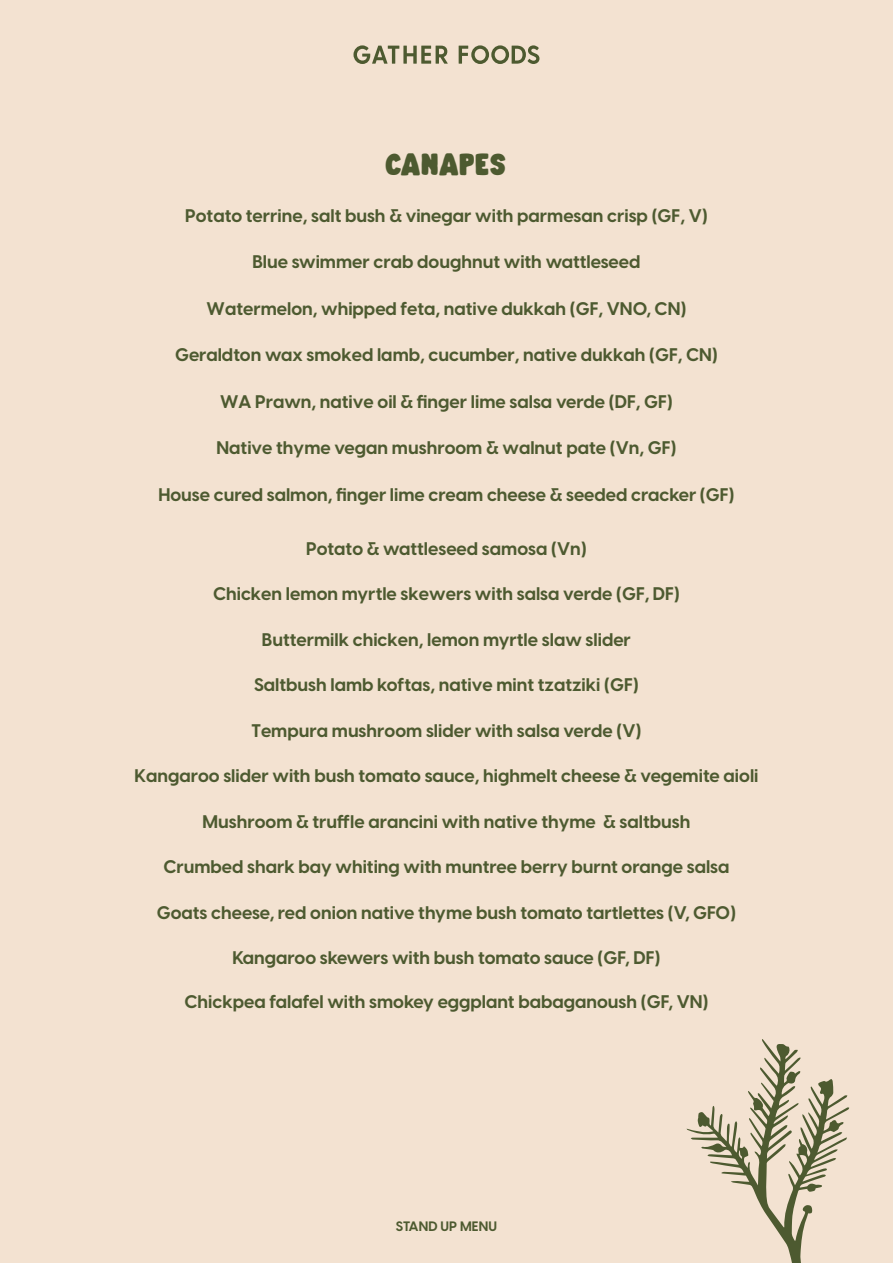
<style>
.page{position:relative;width:893px;height:1263px;background:#f3e2d1}
.page>*{position:absolute;margin:0;border:0;box-sizing:border-box;transform-origin:0 0}
.t1{font:37.5px "Be Bold";letter-spacing:-.005em;color:#4d5a30}
.t2{font:700 18px "Visby CF";color:#4d5a30}
.t3{font:700 13.5px "Visby CF";letter-spacing:.01em;color:#4d5a30}
</style>
<div class="page">
<svg style="left:686px;top:1039px;width:163px;height:224px"></svg>
<svg style="left:459px;top:45px;width:80px;height:19px"></svg>
<svg style="left:353px;top:45px;width:95px;height:19px"></svg>
<h1 class="t1" style="left:386px;top:147px;width:123px">CANAPES</h1>
<p class="t2" style="left:185px;top:204px;width:524px">Potato terrine, salt bush &amp; vinegar with parmesan crisp (GF, V)</p>
<p class="t2" style="left:252px;top:250px;width:389px">Blue swimmer crab doughnut with wattleseed</p>
<p class="t2" style="left:207px;top:297px;width:481px">Watermelon, whipped feta, native dukkah (GF, VNO, CN)</p>
<p class="t2" style="left:175px;top:343px;width:544px">Geraldton wax smoked lamb, cucumber, native dukkah (GF, CN)</p>
<p class="t2" style="left:220px;top:390px;width:454px">WA Prawn, native oil &amp; finger lime salsa verde (DF, GF)</p>
<p class="t2" style="left:217px;top:436px;width:461px">Native thyme vegan mushroom &amp; walnut pate (Vn, GF)</p>
<p class="t2" style="left:158px;top:483px;width:577px">House cured salmon, finger lime cream cheese &amp; seeded cracker (GF)</p>
<p class="t2" style="left:306px;top:537px;width:282px">Potato &amp; wattleseed samosa (Vn)</p>
<p class="t2" style="left:213px;top:582px;width:468px">Chicken lemon myrtle skewers with salsa verde (GF, DF)</p>
<p class="t2" style="left:262px;top:628px;width:370px">Buttermilk chicken, lemon myrtle slaw slider</p>
<p class="t2" style="left:254px;top:673px;width:386px">Saltbush lamb koftas, native mint tzatziki (GF)</p>
<p class="t2" style="left:251px;top:719px;width:392px">Tempura mushroom slider with salsa verde (V)</p>
<p class="t2" style="left:134px;top:764px;width:626px">Kangaroo slider with bush tomato sauce, highmelt cheese &amp; vegemite aioli</p>
<p class="t2" style="left:203px;top:810px;width:489px">Mushroom &amp; truffle arancini with native thyme &amp; saltbush</p>
<p class="t2" style="left:163px;top:855px;width:568px">Crumbed shark bay whiting with muntree berry burnt orange salsa</p>
<p class="t2" style="left:157px;top:901px;width:581px">Goats cheese, red onion native thyme bush tomato tartlettes (V, GFO)</p>
<p class="t2" style="left:232px;top:946px;width:429px">Kangaroo skewers with bush tomato sauce (GF, DF)</p>
<p class="t2" style="left:184px;top:990px;width:525px">Chickpea falafel with smokey eggplant babaganoush (GF, VN)</p>
<p class="t3" style="left:396px;top:1217px;width:103px">STAND UP MENU</p>
</div>
